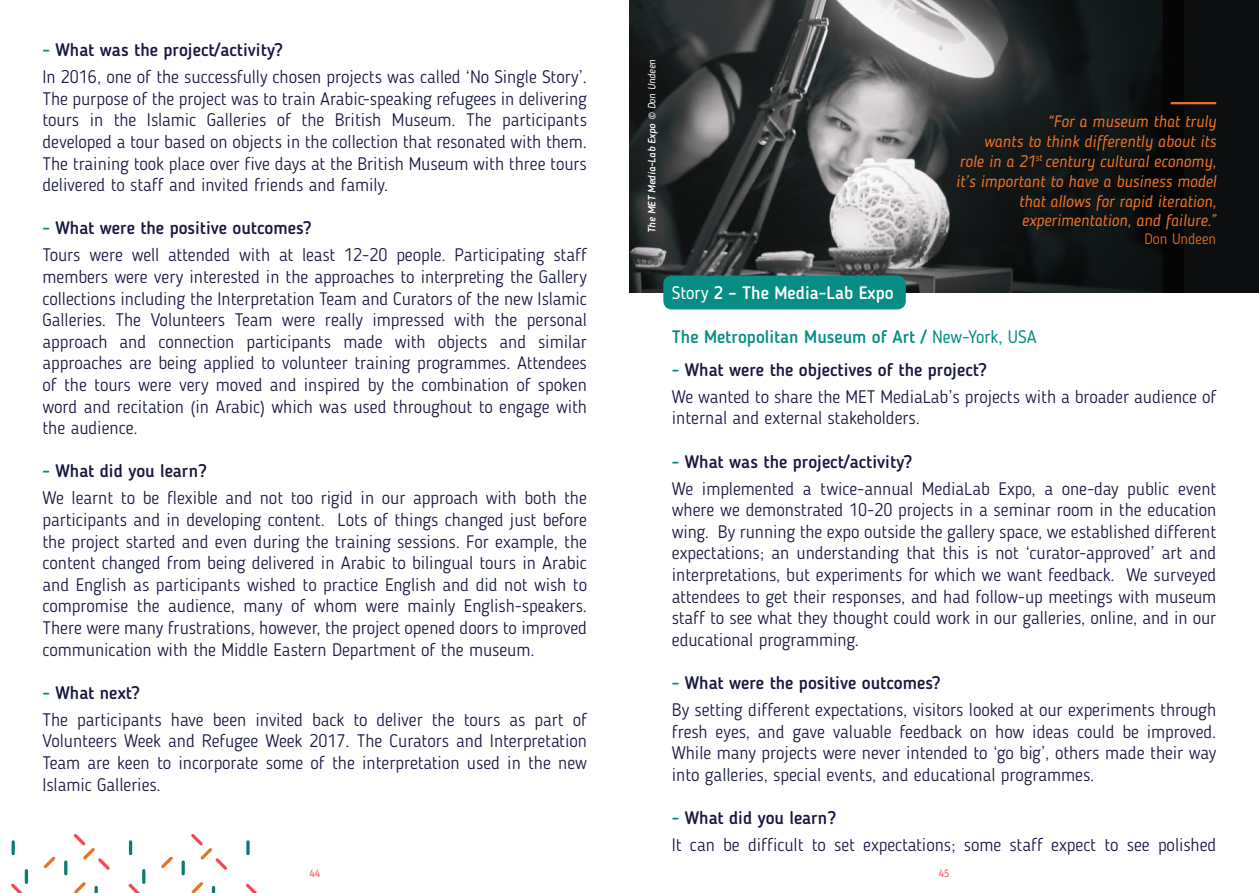
<style>
.page{position:relative;width:1259px;height:893px;background:#fff}
.page>*{position:absolute;margin:0;border:0;box-sizing:border-box;transform-origin:0 0}
.t1{font:300 18px/21.6px "Blogger Sans";color:#171740}
.t2{font:500 18px "Blogger Sans";color:#078d84}
.t3{font:500 18px "Blogger Sans";color:#fff}
.t4{font:italic 16.5px/19.8px "Blogger Sans";color:#ea7224;text-align:right}
.t5{font:300 15px "Blogger Sans";color:#ea7224}
.t6{font:italic 500 10.5px "Blogger Sans";color:#fff}
.t7{font:10.5px "Blogger Sans";color:#f34955}
.s1{font-weight:500;color:#078d84}
.s2{font-weight:500}
.s3{font-weight:400}
</style>
<div class="page">
<svg style="left:246px;top:842px;width:4px;height:12px"></svg>
<svg style="left:246px;top:883px;width:11px;height:10px"></svg>
<svg style="left:161px;top:834px;width:66px;height:59px"></svg>
<svg style="left:129px;top:842px;width:3px;height:12px"></svg>
<svg style="left:128px;top:871px;width:17px;height:22px"></svg>
<svg style="left:43px;top:834px;width:67px;height:59px"></svg>
<svg style="left:12px;top:842px;width:3px;height:12px"></svg>
<svg style="left:11px;top:871px;width:17px;height:22px"></svg>
<img style="left:629px;top:0;width:630px;height:292px">
<div style="left:663px;top:276px;width:242px;height:33px;background:#078d84;border-radius:9px"></div>
<hr style="left:1170px;top:102px;width:46px;height:2px;background:#ea7224">
<p class="t1" style="left:43px;top:36px;width:546px;line-height:27px"><span class="s1">-</span> <span class="s2">What was the project/activity?<br></span>In 2016, one of the successfully chosen projects was called ‘No Single Story’.</p>
<p class="t1" style="left:43px;top:88px;width:546px;text-align:justify">The purpose of the project was to train Arabic-speaking refugees in delivering tours in the Islamic Galleries of the British Museum. The participants developed a tour based on objects in the collection that resonated with them.<br>The training took place over five days at the British Museum with three tours delivered to staff and invited friends and family.</p>
<p class="t1" style="left:43px;top:215px;width:546px;line-height:27px"><span class="s1">-</span> <span class="s2">What were the positive outcomes?<br></span>Tours were well attended with at least 12-20 people. Participating staff</p>
<p class="t1" style="left:43px;top:266px;width:546px;text-align:justify">members were very interested in the approaches to interpreting the Gallery collections including the Interpretation Team and Curators of the new Islamic Galleries. The Volunteers Team were really impressed with the personal approach and connection participants made with objects and similar approaches are being applied to volunteer training programmes. Attendees of the tours were very moved and inspired by the combination of spoken word and recitation (in Arabic) which was used throughout to engage with the audience.</p>
<p class="t1" style="left:43px;top:458px;width:546px;line-height:27px"><span class="s1">-</span> <span class="s2">What did you learn?<br></span>We learnt to be flexible and not too rigid in our approach with both the</p>
<p class="t1" style="left:43px;top:509px;width:546px;text-align:justify">participants and in developing content. Lots of things changed just before the project started and even during the training sessions. For example, the content changed from being delivered in Arabic to bilingual tours in Arabic and English as participants wished to practice English and did not wish to compromise the audience, many of whom were mainly English-speakers.<br>There were many frustrations, however, the project opened doors to improved communication with the Middle Eastern Department of the museum.</p>
<p class="t1" style="left:43px;top:679px;width:546px;line-height:27px"><span class="s1">-</span> <span class="s2">What next?<br></span>The participants have been invited back to deliver the tours as part of</p>
<p class="t1" style="left:43px;top:730px;width:546px;text-align:justify">Volunteers Week and Refugee Week 2017. The Curators and Interpretation Team are keen to incorporate some of the interpretation used in the new Islamic Galleries.</p>
<p class="t7" style="left:309px;top:867px;width:12px">44</p>
<p class="t6" style="left:645px;top:233px;width:175px;rotate:-90deg">The MET Media-Lab Expo <span class="s3">© Don Undeen</span></p>
<p class="t4" style="left:955px;top:112px;width:262px">“For a museum that truly<br>wants to think differently about its role in a 21<sup>st</sup> century cultural economy, it’s important to have a business model that allows for rapid iteration, experimentation, and failure.”</p>
<p class="t5" style="left:1144px;top:230px;width:73px">Don Undeen</p>
<p class="t3" style="left:672px;top:282px;width:223px"><span class="s3">Story</span> 2 – The Media-Lab Expo</p>
<p class="t2" style="left:672px;top:326px;width:366px">The Metropolitan Museum of Art / <span class="s3">New-York, USA</span></p>
<p class="t1" style="left:672px;top:356px;width:546px;line-height:27px"><span class="s1">-</span> <span class="s2">What were the objectives of the project?<br></span>We wanted to share the MET MediaLab’s projects with a broader audience of</p>
<p class="t1" style="left:672px;top:407px;width:249px">internal and external stakeholders.</p>
<p class="t1" style="left:672px;top:448px;width:546px;line-height:27px"><span class="s1">-</span> <span class="s2">What was the project/activity?<br></span>We implemented a twice-annual MediaLab Expo, a one-day public event</p>
<p class="t1" style="left:672px;top:499px;width:546px;text-align:justify">where we demonstrated 10-20 projects in a seminar room in the education wing. By running the expo outside the gallery space, we established different expectations; an understanding that this is not ‘curator-approved’ art and interpretations, but experiments for which we want feedback. We surveyed attendees to get their responses, and had follow-up meetings with museum staff to see what they thought could work in our galleries, online, and in our educational programming.</p>
<p class="t1" style="left:672px;top:669px;width:546px;line-height:27px"><span class="s1">-</span> <span class="s2">What were the positive outcomes?<br></span>By setting different expectations, visitors looked at our experiments through</p>
<p class="t1" style="left:672px;top:720px;width:546px;text-align:justify">fresh eyes, and gave valuable feedback on how ideas could be improved.<br>While many projects were never intended to ‘go big’, others made their way into galleries, special events, and educational programmes.</p>
<p class="t1" style="left:672px;top:804px;width:546px;line-height:27px"><span class="s1">-</span> <span class="s2">What did you learn?<br></span>It can be difficult to set expectations; some staff expect to see polished</p>
<p class="t7" style="left:939px;top:867px;width:12px">45</p>
</div>
